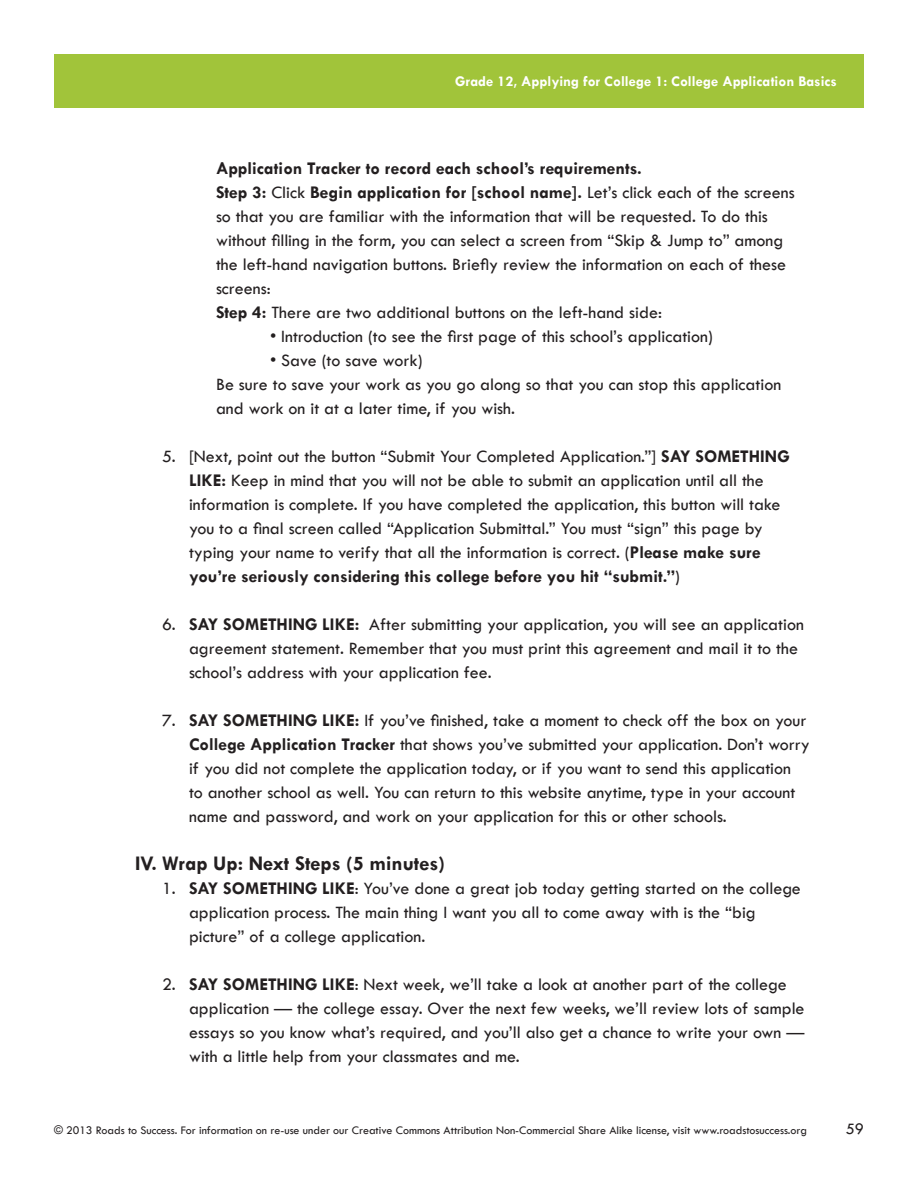
<style>
.page{position:relative;width:918px;height:1188px;background:#fff}
.page>*{position:absolute;margin:0;border:0;box-sizing:border-box;transform-origin:0 0}
.A_NumberListRoman{font:700 21px "Tw Cen";color:#231f20}
.A_NumberList2{font:500 18px/24px "Tw Cen";color:#231f20}
.A_Text_NoSpaceBefore{font:500 18px/24px "Tw Cen";color:#231f20}
.A_NumberList1{font:500 18px/24px "Tw Cen";color:#231f20}
.A_Text_NoSpaceBefore-2{font:700 18px "Tw Cen";color:#231f20}
.t1{font:500 16.5px "Tw Cen";color:#231f20}
.t2{font:700 15px "Tw Cen";color:#fff}
.t3{font:500 12px "Tw Cen";color:#231f20}
.s1{font-weight:700}
</style>
<div class="page">
<div style="left:54px;top:54px;width:810px;height:54px;background:#a1c43a"></div>
<p class="t2" style="left:455px;top:72px;width:383px">Grade 12, Applying for College 1: College Application Basics</p>
<p class="A_Text_NoSpaceBefore-2" style="left:216px;top:158px;width:427px">Application Tracker to record each school’s requirements.</p>
<p class="A_Text_NoSpaceBefore" style="left:216px;top:181px;width:580px"><span class="s1">Step 3:</span> Click <span class="s1">Begin application for [school name].</span> Let’s click each of the screens so that you are familiar with the information that will be requested. To do this without filling in the form, you can select a screen from “Skip &amp; Jump to” among the left-hand navigation buttons. Briefly review the information on each of these screens:</p>
<p class="A_Text_NoSpaceBefore" style="left:216px;top:301px;width:448px"><span class="s1">Step 4:</span> There are two additional buttons on the left-hand side:</p>
<p class="A_Text_NoSpaceBefore" style="left:270px;top:325px;width:444px">• Introduction (to see the first page of this school’s application)</p>
<p class="A_Text_NoSpaceBefore" style="left:270px;top:349px;width:154px">• Save (to save work)</p>
<p class="A_Text_NoSpaceBefore" style="left:216px;top:373px;width:567px">Be sure to save your work as you go along so that you can stop this application and work on it at a later time, if you wish.</p>
<p class="A_NumberList2" style="left:189px;top:445px;width:602px;text-indent:-27px">5. [Next, point out the button “Submit Your Completed Application.”] <span class="s1">SAY SOMETHING LIKE:</span> Keep in mind that you will not be able to submit an application until all the information is complete. If you have completed the application, this button will take you to a final screen called “Application Submittal.” You must “sign” this page by typing your name to verify that all the information is correct. (<span class="s1">Please make sure you’re seriously considering this college before you hit “submit.”</span>)</p>
<p class="A_NumberList2" style="left:189px;top:613px;width:616px;text-indent:-27px">6. <span class="s1">SAY SOMETHING LIKE:</span> After submitting your application, you will see an application agreement statement. Remember that you must print this agreement and mail it to the school’s address with your application fee.</p>
<p class="A_NumberList2" style="left:189px;top:709px;width:622px;text-indent:-27px">7. <span class="s1">SAY SOMETHING LIKE:</span> If you’ve finished, take a moment to check off the box on your <span class="s1">College Application Tracker</span> that shows you’ve submitted your application. Don’t worry if you did not complete the application today, or if you want to send this application<br>to another school as well. You can return to this website anytime, type in your account name and password, and work on your application for this or other schools.</p>
<p class="A_NumberListRoman" style="left:135px;top:851px;width:312px">IV. Wrap Up: Next Steps (5 minutes)</p>
<p class="A_NumberList1" style="left:189px;top:877px;width:613px;text-indent:-27px">1. <span class="s1">SAY SOMETHING LIKE</span>: You’ve done a great job today getting started on the college application process. The main thing I want you all to come away with is the “big picture” of a college application.</p>
<p class="A_NumberList2" style="left:189px;top:973px;width:617px;text-indent:-27px">2. <span class="s1">SAY SOMETHING LIKE</span>: Next week, we’ll take a look at another part of the college application — the college essay. Over the next few weeks, we’ll review lots of sample essays so you know what’s required, and you’ll also get a chance to write your own — with a little help from your classmates and me.</p>
<p class="t3" style="left:54px;top:1123px;width:755px">© 2013 Roads to Success. For information on re-use under our Creative Commons Attribution Non-Commercial Share Alike license, visit www.roadstosuccess.org</p>
<p class="t1" style="left:846px;top:1119px;width:20px">59</p>
</div>
